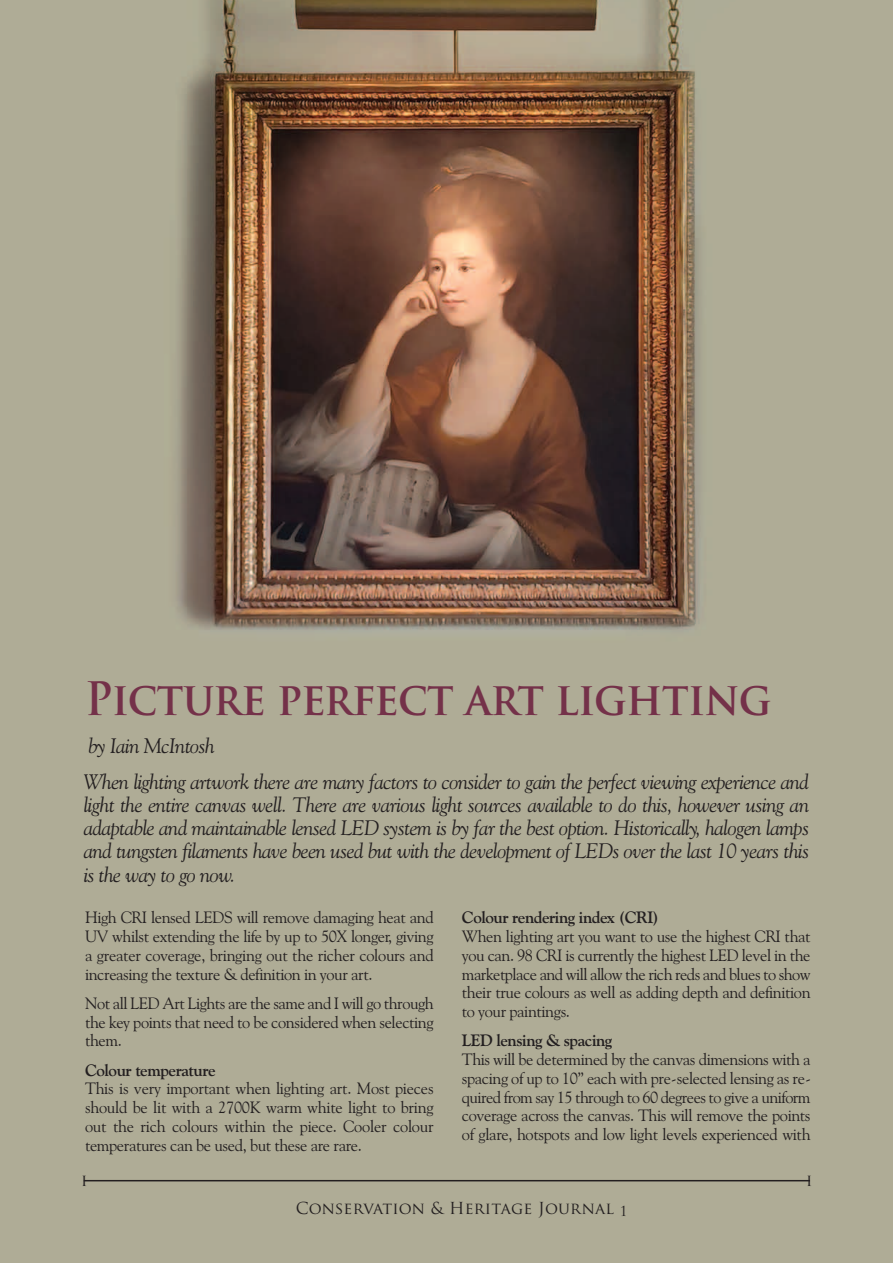
<style>
.page{position:relative;width:893px;height:1263px;background:#fff}
.page>*{position:absolute;margin:0;border:0;box-sizing:border-box;transform-origin:0 0}
.t1{font:700 45px "Trajan Pro";letter-spacing:-.015em;color:#743149;scale:.93 1}
.t2{font:italic 21px/23.1px "Goudy Old Style BT";letter-spacing:-.025em;color:#231f20}
.t3{font:16.5px/18.8px "Goudy Old Style BT";letter-spacing:-.025em;color:#231f20;text-align:justify}
.t4{font:700 16.5px "Goudy Old Style BT";letter-spacing:-.025em;color:#231f20}
.t5{font:16.2px "Trajan Pro";letter-spacing:.015em;color:#231f20}
</style>
<div class="page">
<img style="left:0;top:0;width:893px;height:1263px">
<hr style="left:84px;top:1180px;width:726px;height:1px;background:#231f20">
<h1 class="t1" style="left:85px;top:673px;width:740px">Picture perfect art lighting</h1>
<p class="t2" style="left:84px;top:730px;width:727px;line-height:35.7px">by Iain McIntosh<br>When lighting artwork there are many factors to consider to gain the perfect viewing experience and</p>
<p class="t2" style="left:84px;top:795px;width:727px;text-align:justify">light the entire canvas well. There are various light sources available to do this, however using an adaptable and maintainable lensed LED system is by far the best option. Historically, halogen lamps and tungsten filaments have been used but with the development of LEDs over the last 10 years this is the way to go now.</p>
<p class="t3" style="left:85px;top:909px;width:350px">High CRI lensed LEDS will remove damaging heat and UV whilst extending the life by up to 50X longer, giving a greater coverage, bringing out the richer colours and increasing the texture &amp; definition in your art.</p>
<p class="t3" style="left:85px;top:995px;width:350px">Not all LED Art Lights are the same and I will go through the key points that need to be considered when selecting them.</p>
<p class="t4" style="left:85px;top:1063px;width:132px">Colour temperature</p>
<p class="t3" style="left:85px;top:1080px;width:350px">This is very important when lighting art. Most pieces should be lit with a 2700K warm white light to bring out the rich colours within the piece. Cooler colour temperatures can be used, but these are rare.</p>
<p class="t4" style="left:462px;top:911px;width:199px">Colour rendering index (CRI)</p>
<p class="t3" style="left:462px;top:928px;width:350px">When lighting art you want to use the highest CRI that you can. 98 CRI is currently the highest LED level in the marketplace and will allow the rich reds and blues to show their true colours as well as adding depth and definition to your paintings.</p>
<p class="t4" style="left:462px;top:1034px;width:152px">LED lensing &amp; spacing</p>
<p class="t3" style="left:462px;top:1051px;width:350px">This will be determined by the canvas dimensions with a spacing of up to 10” each with pre-selected lensing as re&shy;quired from say 15 through to 60 degrees to give a uniform coverage across the canvas. This will remove the points of glare, hotspots and low light levels experienced with</p>
<p class="t5" style="left:81px;top:1173px;width:8px">i</p>
<p class="t5" style="left:806px;top:1173px;width:8px">i</p>
<p class="t5" style="left:296px;top:1201px;width:333px">Conservation &amp; Heritage Journal <sub>1</sub></p>
</div>
